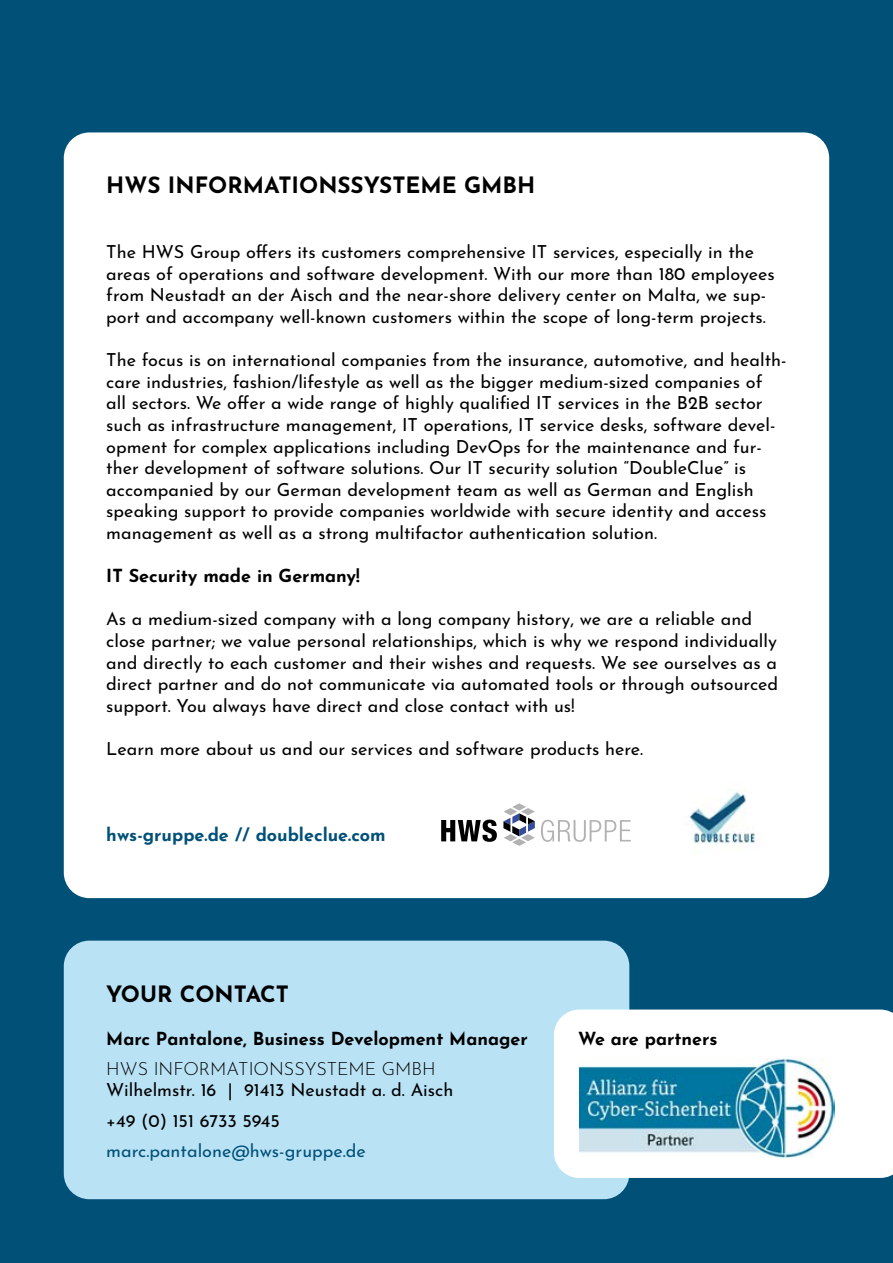
<style>
.page{position:relative;width:893px;height:1263px;background:#005078}
.page>*{position:absolute;margin:0;border:0;box-sizing:border-box;transform-origin:0 0}
.t1{font:700 22.5px "Josefin Sans";color:#000}
.t2{font:18px/21.6px "Josefin Sans";color:#000}
.t3{font:700 18px "Josefin Sans";color:#000}
.t4{font:700 18px "Josefin Sans";color:#005078}
.t5{font:18px "Josefin Sans";color:#005078}
.t6{font:300 18px "Josefin Sans";color:#000}
</style>
<div class="page">
<div style="left:64px;top:941px;width:565px;height:258px;background:#bae2f5;border-radius:26px"></div>
<div style="left:64px;top:132px;width:765px;height:766px;background:#fff;border-radius:26px"></div>
<img style="left:689px;top:789px;width:66px;height:55px">
<svg style="left:541px;top:820px;width:90px;height:22px"></svg>
<svg style="left:441px;top:819px;width:56px;height:23px"></svg>
<svg style="left:504px;top:803px;width:31px;height:43px"></svg>
<div style="left:554px;top:1009px;width:339px;height:169px;background:#fff"></div>
<img style="left:579px;top:1058px;width:255px;height:99px">
<p class="t1" style="left:106px;top:165px;width:431px">HWS INFORMATIONSSYSTEME GMBH</p>
<p class="t2" style="left:106px;top:239px;width:670px">The HWS Group offers its customers comprehensive IT services, especially in the areas of operations and software development. With our more than 180 employees from Neustadt an der Aisch and the near-shore delivery center on Malta, we sup&shy;port and accompany well-known customers within the scope of long-term projects.</p>
<p class="t2" style="left:106px;top:347px;width:682px">The focus is on international companies from the insurance, automotive, and health&shy;care industries, fashion/lifestyle as well as the bigger medium-sized companies of all sectors. We offer a wide range of highly qualified IT services in the B2B sector such as infrastructure management, IT operations, IT service desks, software devel&shy;opment for complex applications including DevOps for the maintenance and fur&shy;ther development of software solutions. Our IT security solution “DoubleClue” is accompanied by our German development team as well as German and English speaking support to provide companies worldwide with secure identity and access management as well as a strong multifactor authentication solution.</p>
<p class="t3" style="left:106px;top:560px;width:255px">IT Security made in Germany!</p>
<p class="t2" style="left:106px;top:606px;width:673px">As a medium-sized company with a long company history, we are a reliable and close partner; we value personal relationships, which is why we respond individually and directly to each customer and their wishes and requests. We see ourselves as a direct partner and do not communicate via automated tools or through outsourced support. You always have direct and close contact with us!</p>
<p class="t2" style="left:106px;top:736px;width:538px">Learn more about us and our services and software products here.</p>
<p class="t4" style="left:106px;top:819px;width:281px">hws-gruppe.de // doubleclue.com</p>
<p class="t1" style="left:106px;top:973px;width:184px">YOUR CONTACT</p>
<p class="t3" style="left:106px;top:1022px;width:423px">Marc Pantalone, Business Development Manager</p>
<p class="t6" style="left:106px;top:1054px;width:331px">HWS INFORMATIONSSYSTEME GMBH</p>
<p class="t2" style="left:106px;top:1077px;width:349px">Wilhelmstr. 16 | 91413 Neustadt a. d. Aisch</p>
<p class="t2" style="left:106px;top:1107px;width:175px">+49 (0) 151 6733 5945</p>
<p class="t5" style="left:106px;top:1135px;width:261px">marc.pantalone@hws-gruppe.de</p>
<p class="t3" style="left:578px;top:1022px;width:141px">We are partners</p>
</div>
